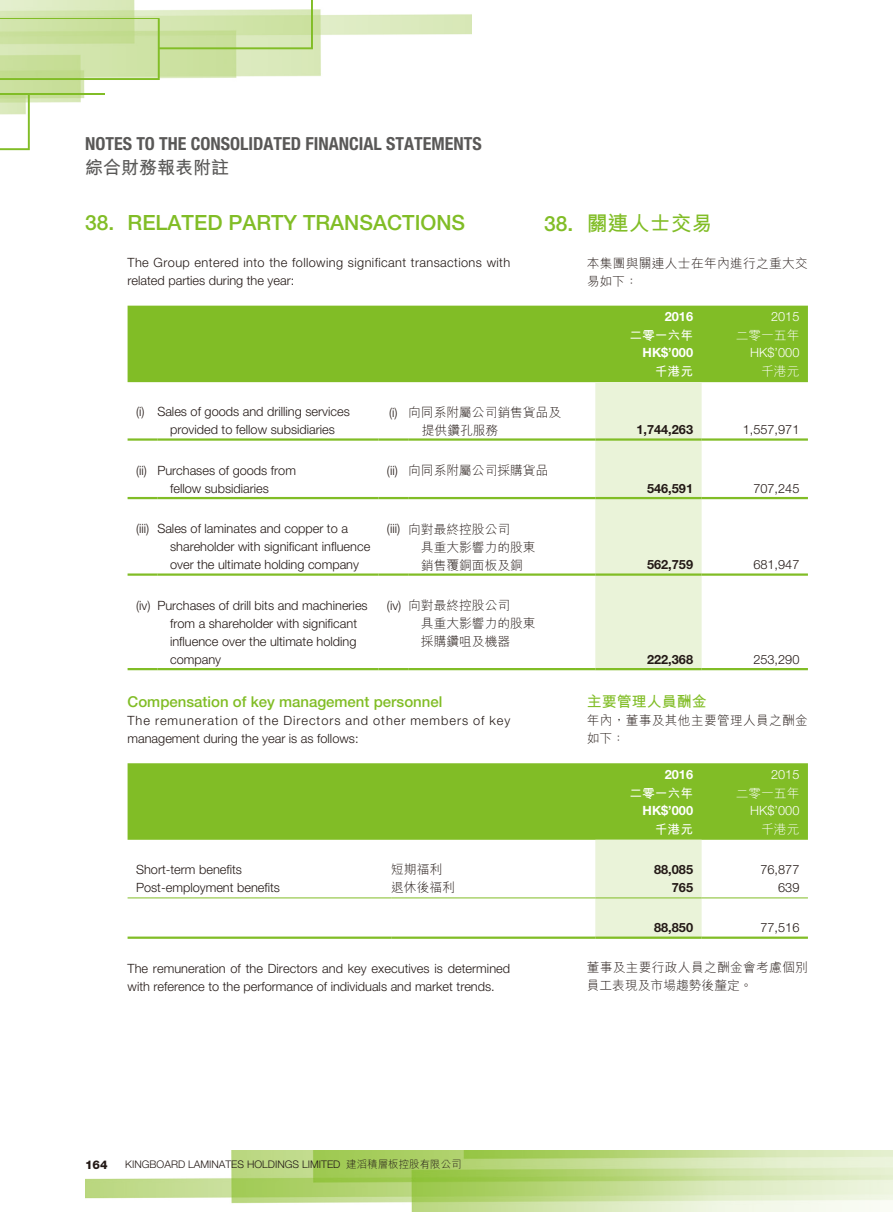
<style>
.page{position:relative;width:893px;height:1212px;background:#fff}
.page>*{position:absolute;margin:0;border:0;box-sizing:border-box;transform-origin:0 0}
.t1{font:500 21px "Helvetica Neue LT Std";color:#81bd26}
.t2{font:21px "M Hei HK Bold E Ten B5 H";color:#81bd26}
.t3{font:700 condensed 18px "Helvetica Neue LT Std";color:#595857}
.t4{font:18px "M Hei HK Bold E Ten B5 H";color:#595857}
.t5{font:500 15px "Helvetica Neue LT Std";color:#81bd26}
.t6{font:15px "M Hei HK Bold E Ten B5 H";color:#81bd26}
.t7{font:300 12.75px/18px "Helvetica Neue LT Std";color:#231916}
.t8{font:12.75px/18px "M Hei HK Light E Ten B5 H";color:#231916}
.t9{font:300 12.75px/18px "Helvetica Neue LT Std";letter-spacing:.03em;color:#231916}
.t10{font:300 12.75px/18px "Helvetica Neue LT Std";letter-spacing:.075em;color:#231916}
.t11{font:12.75px/18px "M Hei HK Light E Ten B5 H";letter-spacing:.02em;color:#231916}
.t12{font:700 12.75px "Helvetica Neue LT Std";color:#231916}
.t13{font:700 12.75px "Helvetica Neue LT Std";color:#fff}
.t14{font:300 12.75px "Helvetica Neue LT Std";color:#fff}
.t15{font:12.75px "M Hei HK Bold E Ten B5 H";color:#fff}
.t16{font:12.75px "M Hei HK Light E Ten B5 H";color:#fff}
.t17{font:800 12px "Helvetica Neue LT Std";color:#231916}
.t18{font:300 10.5px "Helvetica Neue LT Std";color:#231916}
.s1{font-family:"Helvetica Neue LT Std";font-weight:500}
.s2{font-family:"Helvetica Neue LT Std";font-weight:300}
.s3{font-family:"M Hei HK Light E Ten B5 H";font-weight:400}
</style>
<div class="page">
<img style="left:0;top:9px;width:472px;height:94px">
<img style="left:85px;top:1150px;width:808px;height:62px">
<svg style="left:0;top:0;width:313px;height:80px;background:#d1e4ac"></svg>
<hr style="left:0;top:93px;width:105px;height:2px;background:#81bd26">
<svg style="left:0;top:95px;width:30px;height:55px"></svg>
<hr style="left:0;top:18px;width:158px;height:1px;background:#81bd26">
<div style="left:128px;top:306px;width:680px;height:76px;background:#81bd26"></div>
<div style="left:595px;top:382px;width:107px;height:286px;background:#eaf3d9"></div>
<hr style="left:128px;top:438px;width:29px;height:3px;background:#81bd26">
<hr style="left:157px;top:438px;width:221px;height:3px;background:#81bd26">
<hr style="left:378px;top:438px;width:30px;height:3px;background:#81bd26">
<hr style="left:408px;top:438px;width:187px;height:3px;background:#81bd26">
<hr style="left:595px;top:438px;width:107px;height:3px;background:#81bd26">
<hr style="left:702px;top:438px;width:106px;height:3px;background:#81bd26">
<hr style="left:128px;top:497px;width:29px;height:2px;background:#81bd26">
<hr style="left:157px;top:497px;width:221px;height:2px;background:#81bd26">
<hr style="left:378px;top:497px;width:30px;height:2px;background:#81bd26">
<hr style="left:408px;top:497px;width:187px;height:2px;background:#81bd26">
<hr style="left:595px;top:497px;width:107px;height:2px;background:#81bd26">
<hr style="left:702px;top:497px;width:106px;height:2px;background:#81bd26">
<hr style="left:128px;top:573px;width:29px;height:3px;background:#81bd26">
<hr style="left:157px;top:573px;width:221px;height:3px;background:#81bd26">
<hr style="left:378px;top:573px;width:30px;height:3px;background:#81bd26">
<hr style="left:408px;top:573px;width:187px;height:3px;background:#81bd26">
<hr style="left:595px;top:573px;width:107px;height:3px;background:#81bd26">
<hr style="left:702px;top:573px;width:106px;height:3px;background:#81bd26">
<hr style="left:128px;top:668px;width:29px;height:2px;background:#81bd26">
<hr style="left:157px;top:668px;width:221px;height:2px;background:#81bd26">
<hr style="left:378px;top:668px;width:30px;height:2px;background:#81bd26">
<hr style="left:408px;top:668px;width:187px;height:2px;background:#81bd26">
<hr style="left:595px;top:668px;width:107px;height:2px;background:#81bd26">
<hr style="left:702px;top:668px;width:106px;height:2px;background:#81bd26">
<div style="left:128px;top:763px;width:680px;height:77px;background:#81bd26"></div>
<div style="left:595px;top:840px;width:107px;height:96px;background:#eaf3d9"></div>
<hr style="left:128px;top:897px;width:263px;height:1px;background:#81bd26">
<hr style="left:391px;top:897px;width:204px;height:1px;background:#81bd26">
<hr style="left:595px;top:897px;width:107px;height:1px;background:#81bd26">
<hr style="left:702px;top:897px;width:106px;height:1px;background:#81bd26">
<hr style="left:128px;top:936px;width:263px;height:3px;background:#81bd26">
<hr style="left:391px;top:936px;width:204px;height:3px;background:#81bd26">
<hr style="left:595px;top:936px;width:107px;height:3px;background:#81bd26">
<hr style="left:702px;top:936px;width:106px;height:3px;background:#81bd26">
<h2 class="t3" style="left:85px;top:137px;width:398px">NOTES TO THE CONSOLIDATED FINANCIAL STATEMENTS</h2>
<h2 class="t4" style="left:85px;top:160px;width:146px">綜合財務報表附註</h2>
<h1 class="t1" style="left:85px;top:215px;width:382px">38. RELATED PARTY TRANSACTIONS</h1>
<p class="t9" style="left:128px;top:255px;width:384px">The Group entered into the following significant transactions with related parties during the year:</p>
<h1 class="t2" style="left:544px;top:216px;width:170px"><span class="s1">38.</span> 關連人士交易</h1>
<p class="t11" style="left:587px;top:256px;width:223px">本集團與關連人士在年內進行之重大交易如下：</p>
<p class="t13" style="left:665px;top:312px;width:30px">2016</p>
<p class="t14" style="left:771px;top:312px;width:30px">2015</p>
<p class="t15" style="left:629px;top:330px;width:65px">二零一六年</p>
<p class="t16" style="left:736px;top:330px;width:65px">二零一五年</p>
<p class="t13" style="left:643px;top:348px;width:52px">HK$’000</p>
<p class="t14" style="left:750px;top:348px;width:51px">HK$’000</p>
<p class="t15" style="left:655px;top:366px;width:40px">千港元</p>
<p class="t16" style="left:761px;top:366px;width:40px">千港元</p>
<p class="t7" style="left:170px;top:404px;width:181px;text-indent:-34px">(i) Sales of goods and drilling services provided to fellow subsidiaries</p>
<p class="t8" style="left:422px;top:404px;width:141px;text-indent:-33px"><span class="s2">(i)</span> 向同系附屬公司銷售貨品及提供鑽孔服務</p>
<p class="t7" style="left:136px;top:462px;width:161px;text-align:center">(ii) Purchases of goods from fellow subsidiaries</p>
<p class="t8" style="left:387px;top:463px;width:163px"><span class="s2">(ii)</span> 向同系附屬公司採購貨品</p>
<p class="t7" style="left:170px;top:521px;width:202px;text-indent:-34px">(iii) Sales of laminates and copper to a shareholder with significant influence over the ultimate holding company</p>
<p class="t8" style="left:421px;top:521px;width:116px;text-indent:-34px"><span class="s2">(iii)</span> 向對最終控股公司<br>具重大影響力的股東銷售覆銅面板及銅</p>
<p class="t7" style="left:170px;top:598px;width:199px;text-indent:-34px">(iv) Purchases of drill bits and machineries from a shareholder with significant influence over the ultimate holding company</p>
<p class="t8" style="left:421px;top:598px;width:116px;text-indent:-34px"><span class="s2">(iv)</span> 向對最終控股公司<br>具重大影響力的股東採購鑽咀及機器</p>
<p class="t5" style="left:128px;top:696px;width:316px">Compensation of key management personnel</p>
<p class="t10" style="left:128px;top:713px;width:384px">The remuneration of the Directors and other members of key management during the year is as follows:</p>
<p class="t12" style="left:636px;top:425px;width:58px">1,744,263</p>
<p class="t7" style="left:743px;top:422px;width:58px">1,557,971</p>
<p class="t12" style="left:647px;top:483px;width:48px">546,591</p>
<p class="t7" style="left:753px;top:480px;width:48px">707,245</p>
<p class="t12" style="left:647px;top:560px;width:48px">562,759</p>
<p class="t7" style="left:753px;top:557px;width:48px">681,947</p>
<p class="t12" style="left:647px;top:654px;width:48px">222,368</p>
<p class="t7" style="left:753px;top:652px;width:48px">253,290</p>
<p class="t6" style="left:587px;top:695px;width:121px">主要管理人員酬金</p>
<p class="t11" style="left:587px;top:713px;width:223px">年內，董事及其他主要管理人員之酬金如下：</p>
<p class="t13" style="left:665px;top:770px;width:30px">2016</p>
<p class="t14" style="left:771px;top:770px;width:30px">2015</p>
<p class="t15" style="left:629px;top:788px;width:65px">二零一六年</p>
<p class="t16" style="left:736px;top:788px;width:65px">二零一五年</p>
<p class="t13" style="left:643px;top:806px;width:52px">HK$’000</p>
<p class="t14" style="left:750px;top:806px;width:51px">HK$’000</p>
<p class="t15" style="left:655px;top:824px;width:40px">千港元</p>
<p class="t16" style="left:761px;top:824px;width:40px">千港元</p>
<p class="t7" style="left:136px;top:862px;width:108px">Short-term benefits</p>
<p class="t8" style="left:391px;top:862px;width:52px">短期福利</p>
<p class="t12" style="left:654px;top:864px;width:40px">88,085</p>
<p class="t7" style="left:760px;top:862px;width:40px">76,877</p>
<p class="t7" style="left:136px;top:880px;width:146px">Post-employment benefits</p>
<p class="t8" style="left:391px;top:880px;width:65px">退休後福利</p>
<p class="t12" style="left:672px;top:882px;width:23px">765</p>
<p class="t7" style="left:778px;top:880px;width:23px">639</p>
<p class="t12" style="left:654px;top:923px;width:40px">88,850</p>
<p class="t7" style="left:760px;top:920px;width:40px">77,516</p>
<p class="t7" style="left:128px;top:961px;width:384px">The remuneration of the Directors and key executives is determined with reference to the performance of individuals and market trends.</p>
<p class="t11" style="left:587px;top:960px;width:223px">董事及主要行政人員之酬金會考慮個別員工表現及市場趨勢後釐定。</p>
<p class="t17" style="left:85px;top:1160px;width:24px">164</p>
<p class="t18" style="left:125px;top:1161px;width:338px">KINGBOARD LAMINATES HOLDINGS LIMITED <span class="s3">建滔積層板控股有限公司</span></p>
</div>
